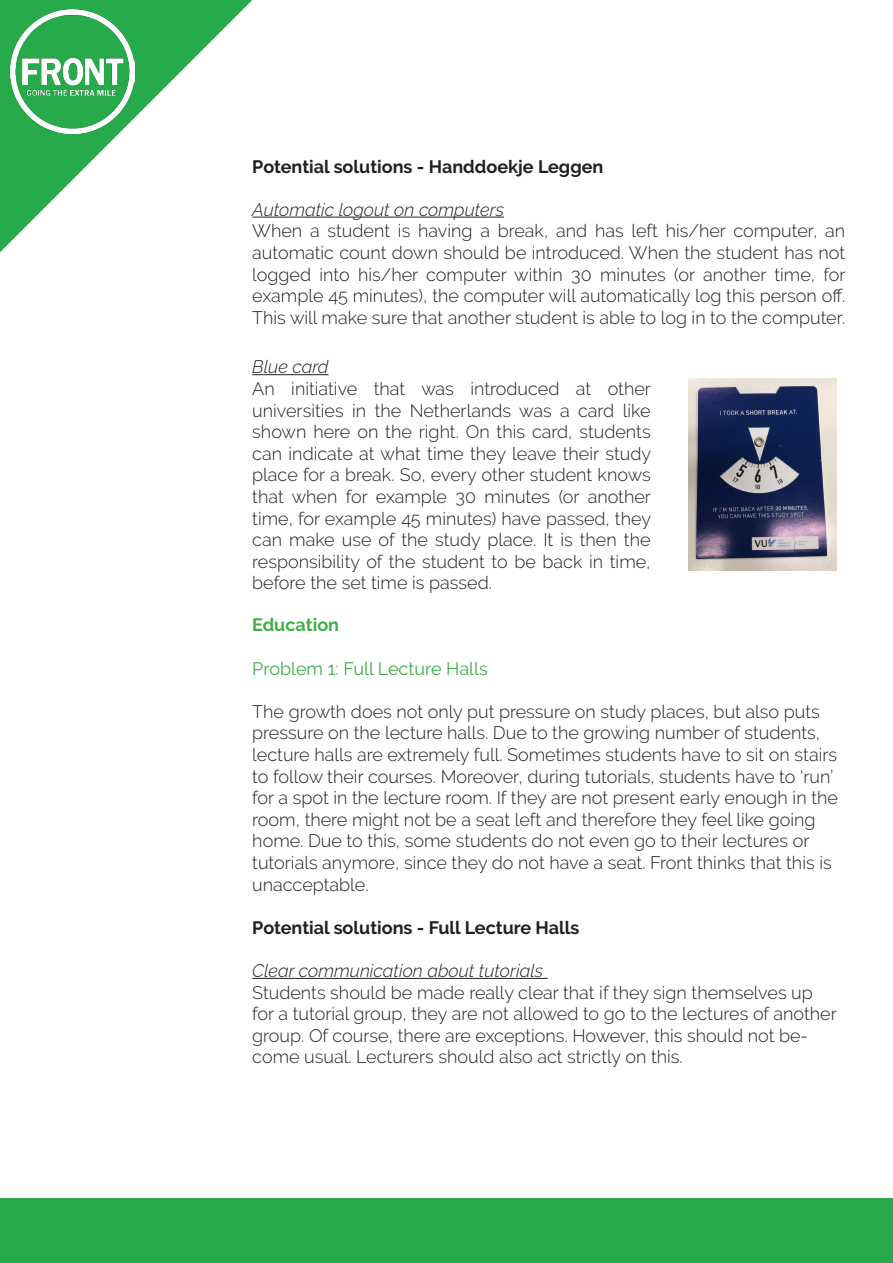
<style>
.page{position:relative;width:893px;height:1263px;background:#fff}
.page>*{position:absolute;margin:0;border:0;box-sizing:border-box;transform-origin:0 0}
.t1{font:300 18px/21.6px "Raleway";color:#231f20;text-align:justify}
.t2{font:700 18px "Raleway";color:#231f20}
.t3{font:italic 300 18px "Raleway";color:#231f20}
.t4{font:18px "Raleway";color:#40ae49}
.t5{font:700 18px "Raleway";color:#40ae49}
</style>
<div class="page">
<div style="left:0;top:1198px;width:893px;height:65px;background:#26aa4a"></div>
<svg style="left:0;top:0;width:252px;height:252px"></svg>
<img style="left:11px;top:10px;width:124px;height:124px">
<hr style="left:252px;top:374px;width:77px;height:1px;background:#231f20">
<img style="left:688px;top:379px;width:149px;height:191px">
<hr style="left:252px;top:978px;width:296px;height:1px;background:#231f20">
<hr style="left:252px;top:217px;width:252px;height:1px;background:#231f20">
<p class="t2" style="left:252px;top:156px;width:353px">Potential solutions - Handdoekje Leggen</p>
<p class="t3" style="left:252px;top:199px;width:253px">Automatic logout on computers</p>
<p class="t1" style="left:252px;top:220px;width:595px">When a student is having a break, and has left his/her computer, an automatic count down should be introduced. When the student has not logged into his/her computer within 30 minutes (or another time, for example 45 minutes), the computer will automatically log this person off.<br>This will make sure that another student is able to log in to the computer.</p>
<p class="t3" style="left:252px;top:356px;width:78px">Blue card</p>
<p class="t1" style="left:252px;top:378px;width:400px">An initiative that was introduced at other universities in the Netherlands was a card like shown here on the right. On this card, students can indicate at what time they leave their study place for a break. So, every other student knows that when for example 30 minutes (or another time, for example 45 minutes) have passed, they can make use of the study place. It is then the responsibility of the student to be back in time, before the set time is passed.</p>
<p class="t5" style="left:252px;top:615px;width:88px">Education</p>
<p class="t4" style="left:252px;top:658px;width:237px">Problem 1: Full Lecture Halls</p>
<p class="t1" style="left:252px;top:701px;width:587px;text-align:left">The growth does not only put pressure on study places, but also puts pressure on the lecture halls. Due to the growing number of students, lecture halls are extremely full. Sometimes students have to sit on stairs to follow their courses. Moreover, during tutorials, students have to ‘run’ for a spot in the lecture room. If they are not present early enough in the room, there might not be a seat left and therefore they feel like going home. Due to this, some students do not even go to their lectures or tutorials anymore, since they do not have a seat. Front thinks that this is unacceptable.</p>
<p class="t2" style="left:252px;top:917px;width:329px">Potential solutions - Full Lecture Halls</p>
<p class="t3" style="left:252px;top:960px;width:292px">Clear communication about tutorials</p>
<p class="t1" style="left:252px;top:981px;width:586px;text-align:left">Students should be made really clear that if they sign themselves up for a tutorial group, they are not allowed to go to the lectures of another group. Of course, there are exceptions. However, this should not be&shy;come usual. Lecturers should also act strictly on this.</p>
</div>
